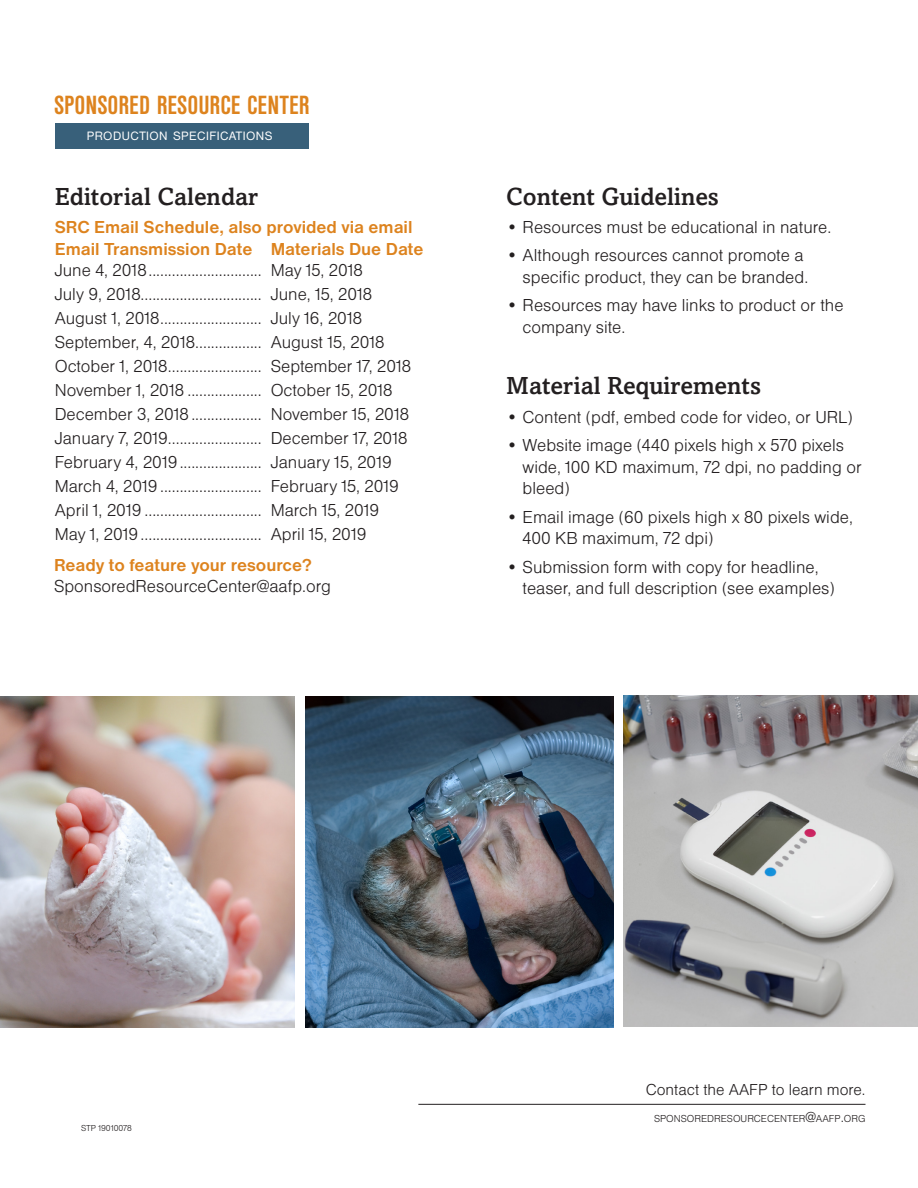
<style>
.page{position:relative;width:918px;height:1188px;background:#fff}
.page>*{position:absolute;margin:0;border:0;box-sizing:border-box;transform-origin:0 0}
.t1{font:700 condensed 27.3px "Nimbus San D";color:#dd831e}
.t2{font:500 25.5px "Livingston";color:#231f20}
.t3{font:18px/21.6px "Nimbus San D Ligh";color:#231f20}
.t4{font:700 18px "Nimbus San D";color:#dd831e}
.t5{font:16.5px "Nimbus San D Ligh";color:#231f20}
.t6{font:12.6px "Nimbus San D";letter-spacing:.035em;color:#fff}
.t7{font:10.5px "Nimbus San D Ligh";color:#231f20}
.t8{font:9px "Nimbus San D Ligh";color:#231f20}
.s1{font-family:"Nimbus San D";font-weight:700;color:#dd831e}
.s2{font-size:15px}
</style>
<div class="page">
<div style="left:56px;top:123px;width:253px;height:25px;background:#38607a"></div>
<hr style="left:418px;top:1104px;width:448px;height:1px;background:#231f20">
<img style="left:0;top:697px;width:294px;height:330px">
<img style="left:624px;top:696px;width:294px;height:330px">
<img style="left:305px;top:697px;width:308px;height:330px">
<p class="t1" style="left:54px;top:90px;width:257px">SPONSORED RESOURCE CENTER</p>
<p class="t6" style="left:87px;top:129px;width:187px">PRODUCTION SPECIFICATIONS</p>
<p class="t2" style="left:55px;top:181px;width:205px">Editorial Calendar</p>
<p class="t4" style="left:55px;top:217px;width:359px">SRC Email Schedule, also provided via email</p>
<p class="t4" style="left:55px;top:239px;width:370px">Email Transmission Date Materials Due Date</p>
<p class="t3" style="left:55px;top:259px;width:310px">June 4, 2018............................. May 15, 2018</p>
<p class="t3" style="left:55px;top:283px;width:319px">July 9, 2018............................... June, 15, 2018</p>
<p class="t3" style="left:55px;top:307px;width:309px">August 1, 2018.......................... July 16, 2018</p>
<p class="t3" style="left:55px;top:331px;width:331px">September, 4, 2018................. August 15, 2018</p>
<p class="t3" style="left:55px;top:355px;width:358px">October 1, 2018........................ September 17, 2018</p>
<p class="t3" style="left:55px;top:378px;width:356px;line-height:24px">November 1, 2018 ................... October 15, 2018<br>December 3, 2018 .................. November 15, 2018<br>January 7, 2019........................ December 17, 2018<br>February 4, 2019..................... January 15, 2019<br>March 4, 2019 .......................... February 15, 2019<br>April 1, 2019 .............................. March 15, 2019<br>May 1, 2019 ............................... April 15, 2019</p>
<p class="t3" style="left:54px;top:554px;width:278px"><span class="s1">Ready to feature your resource?<br></span>SponsoredResourceCenter@aafp.org</p>
<p class="t2" style="left:506px;top:181px;width:214px">Content Guidelines</p>
<p class="t3" style="left:506px;top:216px;width:327px">• Resources must be educational in nature.</p>
<p class="t3" style="left:506px;top:244px;width:304px;text-align:right">• Although resources cannot promote a specific product, they can be branded.</p>
<p class="t3" style="left:523px;top:294px;width:322px;text-indent:-17px">• Resources may have links to product or the company site.</p>
<p class="t2" style="left:506px;top:371px;width:256px">Material Requirements</p>
<p class="t3" style="left:506px;top:406px;width:348px">• Content (pdf, embed code for video, or URL)</p>
<p class="t3" style="left:523px;top:434px;width:341px;text-indent:-17px">• Website image (440 pixels high x 570 pixels wide, 100 KD maximum, 72 dpi, no padding or bleed)</p>
<p class="t3" style="left:523px;top:506px;width:332px;text-indent:-17px">• Email image (60 pixels high x 80 pixels wide,<br>400 KB maximum, 72 dpi)</p>
<p class="t3" style="left:523px;top:556px;width:314px;text-indent:-17px">• Submission form with copy for headline, teaser, and full description (see examples)</p>
<p class="t8" style="left:81px;top:1123px;width:6px">STP</p>
<p class="t8" style="left:98px;top:1123px;width:35px">19010078</p>
<p class="t5" style="left:646px;top:1080px;width:221px">Contact the AAFP to learn more.</p>
<p class="t7" style="left:654px;top:1113px;width:213px">SPONSOREDRESOURCECENTER<span class="s2">@</span>AAFP<span class="s2">.</span>ORG</p>
</div>
